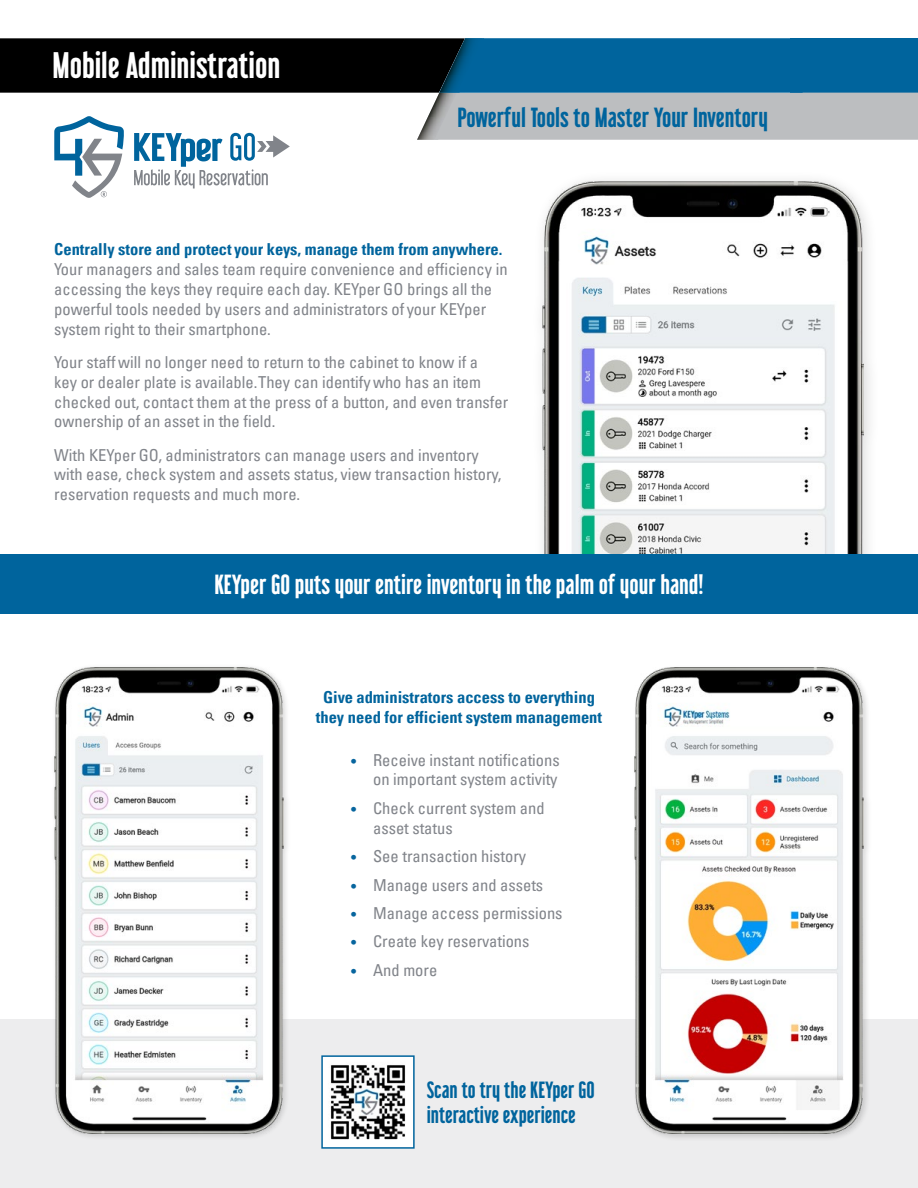
<style>
.page{position:relative;width:918px;height:1188px;background:#fff}
.page>*{position:absolute;margin:0;border:0;box-sizing:border-box;transform-origin:0 0}
.t1{font:700 33px "Libel Suit Rg";color:#fff}
.t2{font:700 24.75px "Libel Suit Rg";color:#fff}
.t3{font:700 24.75px "Libel Suit Rg";color:#00649d}
.t4{font:700 21px/25.2px "Libel Suit Rg";color:#00649d}
.t5{font:condensed 16.5px/19.8px "Univers";color:#81848a}
.t6{font:700 condensed 16.5px/19.8px "Univers";color:#00649d;text-align:center}
.s1{font-size:13.5px;color:#07659e}
</style>
<div class="page">
<div style="left:0;top:38px;width:417px;height:55px;background:#000"></div>
<svg style="left:417px;top:38px;width:501px;height:102px;background:#588ba9"></svg>
<img style="left:417px;top:93px;width:40px;height:47px">
<img style="left:439px;top:38px;width:44px;height:55px">
<div style="left:0;top:1019px;width:918px;height:169px;background:#ededee"></div>
<div style="left:532px;top:171px;width:348px;height:430px;background:#000;opacity:.15"></div>
<img style="left:542px;top:181px;width:322px;height:373px">
<div style="left:0;top:554px;width:918px;height:60px;background:#00649d"></div>
<svg style="left:54px;top:116px;width:70px;height:82px"></svg>
<svg style="left:134px;top:133px;width:156px;height:56px"></svg>
<div style="left:50px;top:664px;width:241px;height:477px;background:#000;opacity:.15"></div>
<img style="left:54px;top:667px;width:230px;height:467px">
<div style="left:632px;top:665px;width:241px;height:477px;background:#000;opacity:.15"></div>
<img style="left:634px;top:667px;width:230px;height:467px">
<img style="left:324px;top:1058px;width:88px;height:88px">
<div style="left:321px;top:1055px;width:94px;height:94px;border:2px solid #00649d"></div>
<h1 class="t1" style="left:52px;top:38px;width:229px">Mobile Administration</h1>
<h2 class="t3" style="left:457px;top:97px;width:312px">Powerful Tools to Master Your Inventory</h2>
<p class="t6" style="left:54px;top:239px;width:450px">Centrally store and protect your keys, manage them from anywhere.</p>
<p class="t5" style="left:54px;top:259px;width:455px">Your managers and sales team require convenience and efficiency in accessing the keys they require each day. KEYper GO brings all the powerful tools needed by users and administrators of your KEYper system right to their smartphone.</p>
<p class="t5" style="left:54px;top:352px;width:456px">Your staff will no longer need to return to the cabinet to know if a<br>key or dealer plate is available. They can identify who has an item checked out, contact them at the press of a button, and even transfer ownership of an asset in the field.</p>
<p class="t5" style="left:54px;top:444px;width:449px">With KEYper GO, administrators can manage users and inventory with ease, check system and assets status, view transaction history, reservation requests and much more.</p>
<h2 class="t2" style="left:214px;top:564px;width:491px">KEYper GO puts your entire inventory in the palm of your hand!</h2>
<p class="t6" style="left:316px;top:687px;width:288px">Give administrators access to everything they need for efficient system management</p>
<p class="t5" style="left:352px;top:749px;width:210px;text-align:right"><span class="s1">•</span> Receive instant notifications on important system activity</p>
<p class="t5" style="left:373px;top:798px;width:173px;text-indent:-22px"><span class="s1">•</span> Check current system and asset status</p>
<p class="t5" style="left:352px;top:846px;width:176px"><span class="s1">•</span> See transaction history</p>
<p class="t5" style="left:352px;top:874px;width:193px"><span class="s1">•</span> Manage users and assets</p>
<p class="t5" style="left:352px;top:903px;width:213px"><span class="s1">•</span> Manage access permissions</p>
<p class="t5" style="left:352px;top:931px;width:179px"><span class="s1">•</span> Create key reservations</p>
<p class="t5" style="left:352px;top:960px;width:87px"><span class="s1">•</span> And more</p>
<p class="t4" style="left:427px;top:1075px;width:170px">Scan to try the KEYper GO interactive experience</p>
</div>
